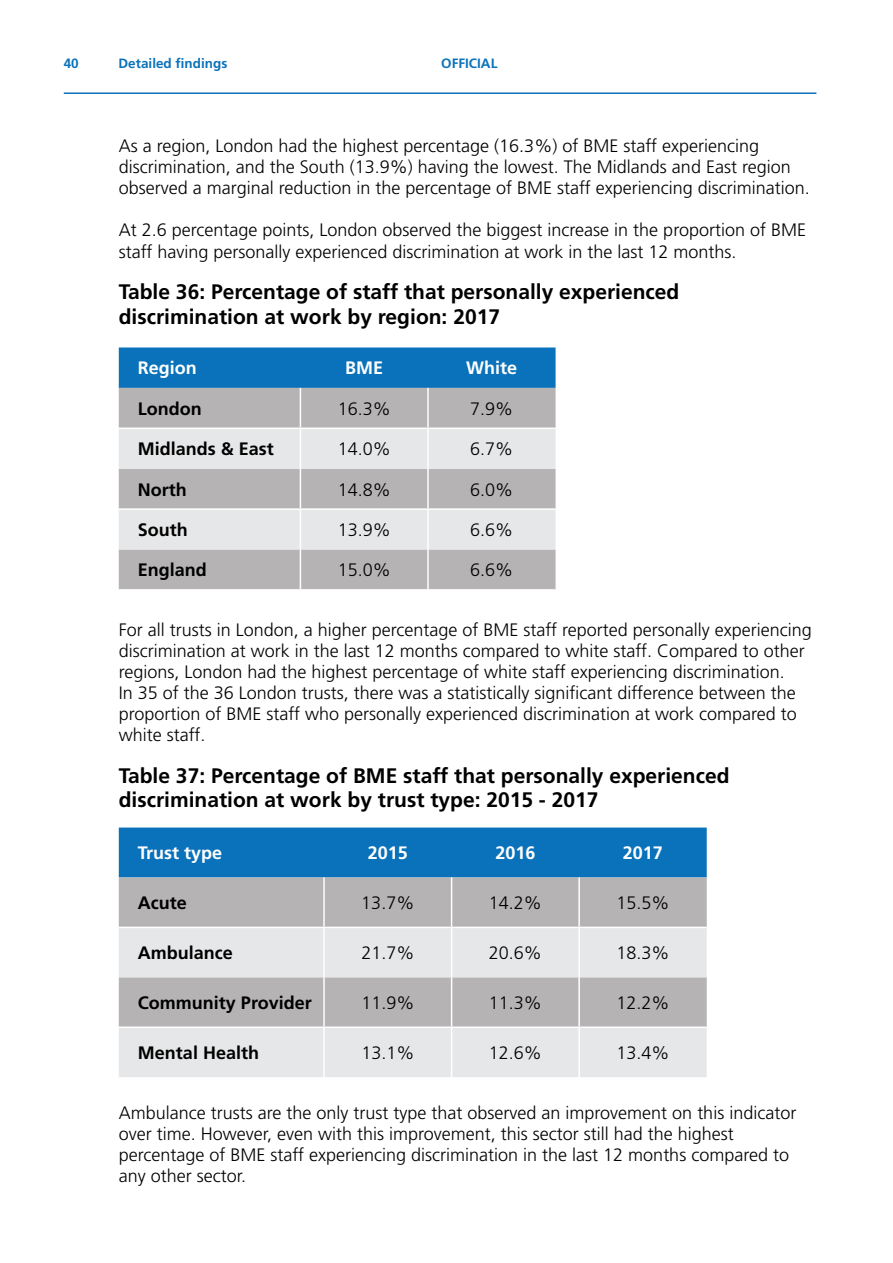
<style>
.page{position:relative;width:893px;height:1263px;background:#fff}
.page>*{position:absolute;margin:0;border:0;box-sizing:border-box;transform-origin:0 0}
.t1{font:700 21px/24px "Frutiger LT Std";color:#000}
.t2{font:300 18px/21px "Frutiger LT Std";color:#000}
.t3{font:700 18px "Frutiger LT Std";color:#000}
.t4{font:700 18px "Frutiger LT Std";color:#fff}
.t5{font:700 13.5px "Frutiger LT Std";color:#0a72ba}
</style>
<div class="page">
<div style="left:119px;top:347px;width:437px;height:41px;background:#0a72ba"></div>
<div style="left:119px;top:388px;width:437px;height:201px;background:#b5b3b3"></div>
<svg style="left:119px;top:429px;width:437px;height:120px;background:#d5d5d6"></svg>
<hr style="left:300px;top:388px;width:1px;height:39px;background:#fff">
<hr style="left:119px;top:427px;width:181px;height:2px;background:#fff">
<hr style="left:300px;top:427px;width:128px;height:2px;background:#fff">
<hr style="left:300px;top:429px;width:1px;height:40px;background:#fff">
<hr style="left:300px;top:469px;width:1px;height:39px;background:#fff">
<hr style="left:119px;top:508px;width:181px;height:2px;background:#fff">
<hr style="left:300px;top:508px;width:128px;height:2px;background:#fff">
<hr style="left:300px;top:510px;width:1px;height:39px;background:#fff">
<hr style="left:300px;top:549px;width:1px;height:40px;background:#fff">
<hr style="left:427px;top:388px;width:2px;height:39px;background:#fff">
<hr style="left:427px;top:429px;width:2px;height:40px;background:#fff">
<hr style="left:427px;top:469px;width:2px;height:39px;background:#fff">
<hr style="left:427px;top:510px;width:2px;height:39px;background:#fff">
<hr style="left:427px;top:549px;width:2px;height:40px;background:#fff">
<hr style="left:428px;top:427px;width:128px;height:2px;background:#fff">
<hr style="left:428px;top:508px;width:128px;height:2px;background:#fff">
<div style="left:119px;top:827px;width:588px;height:50px;background:#0a72ba"></div>
<div style="left:119px;top:877px;width:588px;height:50px;background:#b5b3b3"></div>
<svg style="left:119px;top:928px;width:588px;height:149px;background:#d5d5d6"></svg>
<hr style="left:323px;top:877px;width:2px;height:50px;background:#fff">
<hr style="left:451px;top:877px;width:1px;height:50px;background:#fff">
<hr style="left:323px;top:928px;width:2px;height:49px;background:#fff">
<hr style="left:451px;top:928px;width:1px;height:49px;background:#fff">
<hr style="left:323px;top:977px;width:2px;height:49px;background:#fff">
<hr style="left:451px;top:977px;width:1px;height:49px;background:#fff">
<hr style="left:119px;top:1026px;width:205px;height:2px;background:#fff">
<hr style="left:324px;top:1026px;width:128px;height:2px;background:#fff">
<hr style="left:452px;top:1026px;width:127px;height:2px;background:#fff">
<hr style="left:323px;top:1028px;width:2px;height:49px;background:#fff">
<hr style="left:451px;top:1028px;width:1px;height:49px;background:#fff">
<hr style="left:578px;top:877px;width:2px;height:50px;background:#fff">
<hr style="left:578px;top:928px;width:2px;height:49px;background:#fff">
<hr style="left:578px;top:977px;width:2px;height:49px;background:#fff">
<hr style="left:578px;top:1028px;width:2px;height:49px;background:#fff">
<hr style="left:579px;top:1026px;width:128px;height:2px;background:#fff">
<hr style="left:64px;top:92px;width:752px;height:2px;background:#0a72ba">
<p class="t5" style="left:64px;top:56px;width:17px">40</p>
<p class="t5" style="left:119px;top:56px;width:110px">Detailed findings</p>
<p class="t5" style="left:441px;top:56px;width:58px">OFFICIAL</p>
<p class="t2" style="left:119px;top:136px;width:693px">As a region, London had the highest percentage (16.3%) of BME staff experiencing discrimination, and the South (13.9%) having the lowest. The Midlands and East region observed a marginal reduction in the percentage of BME staff experiencing discrimination.</p>
<p class="t2" style="left:119px;top:220px;width:689px">At 2.6 percentage points, London observed the biggest increase in the proportion of BME staff having personally experienced discrimination at work in the last 12 months.</p>
<p class="t1" style="left:119px;top:280px;width:562px">Table 36: Percentage of staff that personally experienced discrimination at work by region: 2017</p>
<p class="t4" style="left:138px;top:358px;width:61px">Region</p>
<p class="t4" style="left:345px;top:358px;width:39px">BME</p>
<p class="t4" style="left:466px;top:358px;width:53px">White</p>
<p class="t3" style="left:138px;top:398px;width:65px">London</p>
<p class="t2" style="left:338px;top:398px;width:55px">16.3%</p>
<p class="t2" style="left:470px;top:398px;width:45px">7.9%</p>
<p class="t3" style="left:138px;top:438px;width:138px">Midlands &amp; East</p>
<p class="t2" style="left:338px;top:439px;width:55px">14.0%</p>
<p class="t2" style="left:470px;top:439px;width:45px">6.7%</p>
<p class="t3" style="left:138px;top:479px;width:50px">North</p>
<p class="t2" style="left:338px;top:479px;width:55px">14.8%</p>
<p class="t2" style="left:470px;top:479px;width:45px">6.0%</p>
<p class="t3" style="left:138px;top:519px;width:52px">South</p>
<p class="t2" style="left:338px;top:520px;width:55px">13.9%</p>
<p class="t2" style="left:470px;top:520px;width:45px">6.6%</p>
<p class="t3" style="left:138px;top:560px;width:71px">England</p>
<p class="t2" style="left:338px;top:560px;width:55px">15.0%</p>
<p class="t2" style="left:470px;top:560px;width:45px">6.6%</p>
<p class="t2" style="left:119px;top:619px;width:695px">For all trusts in London, a higher percentage of BME staff reported personally experiencing discrimination at work in the last 12 months compared to white staff. Compared to other regions, London had the highest percentage of white staff experiencing discrimination.<br>In 35 of the 36 London trusts, there was a statistically significant difference between the proportion of BME staff who personally experienced discrimination at work compared to white staff.</p>
<p class="t1" style="left:119px;top:763px;width:612px">Table 37: Percentage of BME staff that personally experienced discrimination at work by trust type: 2015 - 2017</p>
<p class="t4" style="left:138px;top:842px;width:86px">Trust type</p>
<p class="t4" style="left:368px;top:842px;width:42px">2015</p>
<p class="t4" style="left:495px;top:842px;width:42px">2016</p>
<p class="t4" style="left:623px;top:842px;width:42px">2017</p>
<p class="t3" style="left:138px;top:892px;width:50px">Acute</p>
<p class="t2" style="left:361px;top:893px;width:55px">13.7%</p>
<p class="t2" style="left:489px;top:893px;width:55px">14.2%</p>
<p class="t2" style="left:616px;top:893px;width:55px">15.5%</p>
<p class="t3" style="left:138px;top:942px;width:97px">Ambulance</p>
<p class="t2" style="left:361px;top:943px;width:55px">21.7%</p>
<p class="t2" style="left:489px;top:943px;width:55px">20.6%</p>
<p class="t2" style="left:616px;top:943px;width:55px">18.3%</p>
<p class="t3" style="left:138px;top:992px;width:175px">Community Provider</p>
<p class="t2" style="left:361px;top:992px;width:55px">11.9%</p>
<p class="t2" style="left:489px;top:992px;width:55px">11.3%</p>
<p class="t2" style="left:616px;top:992px;width:55px">12.2%</p>
<p class="t3" style="left:138px;top:1042px;width:123px">Mental Health</p>
<p class="t2" style="left:361px;top:1042px;width:55px">13.1%</p>
<p class="t2" style="left:489px;top:1042px;width:55px">12.6%</p>
<p class="t2" style="left:616px;top:1042px;width:55px">13.4%</p>
<p class="t2" style="left:119px;top:1102px;width:679px">Ambulance trusts are the only trust type that observed an improvement on this indicator over time. However, even with this improvement, this sector still had the highest percentage of BME staff experiencing discrimination in the last 12 months compared to any other sector.</p>
</div>
